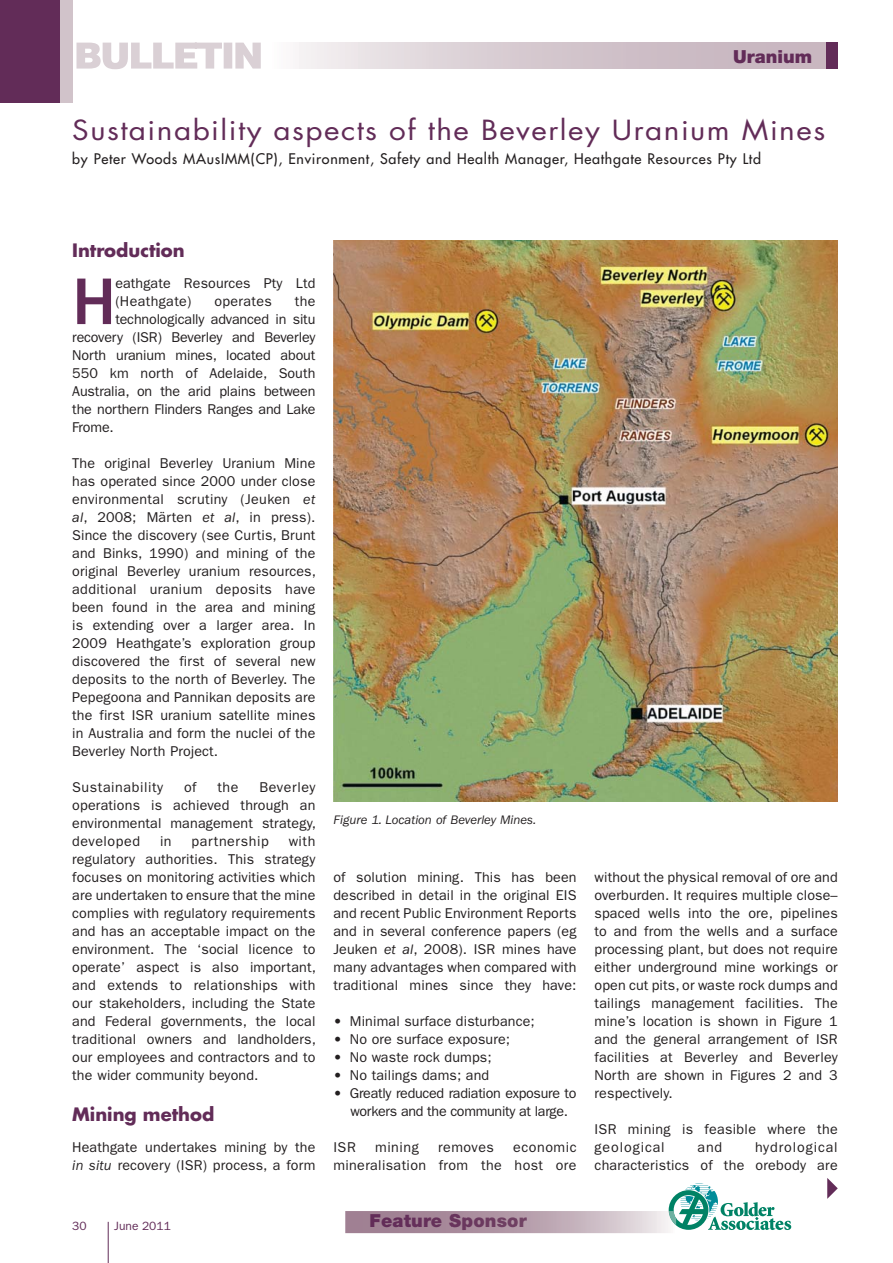
<style>
.page{position:relative;width:893px;height:1263px;background:#fff}
.page>*{position:absolute;margin:0;border:0;box-sizing:border-box;transform-origin:0 0}
.t1{font:500 68.25px "Franklin Gothic";color:#622c58}
.t2{font:27px "Futura";letter-spacing:.05em;color:#622c58;scale:1.1 1}
.t3{font:700 18px "Futura";color:#622c58}
.t4{font:900 18px "Helvetica Neue";letter-spacing:.01em;color:#622c58}
.t5{font:14.25px/18px "Franklin Gothic";letter-spacing:.01em;color:#231f20;text-align:justify}
.t6{font:14.25px "Franklin Gothic";letter-spacing:-.01em;color:#231f20}
.t7{font:14.25px "Futura";letter-spacing:.05em;color:#231f20}
.t8{font:14.25px/18px "Franklin Gothic";letter-spacing:-.02em;color:#231f20}
.t9{font:14.25px "Franklin Gothic";letter-spacing:.04em;color:#231f20}
.t10{font:14.25px "Franklin Gothic";letter-spacing:.035em;color:#231f20}
.t11{font:italic 12.75px "Franklin Gothic";color:#231f20}
.t12{font:12px "Franklin Gothic";color:#622c58}
.s1{font-style:italic}
.s2{font-weight:800}
.s3{color:#632d59}
.s4{color:#652f5a}
.s5{color:#66315a}
.s6{color:#68335c}
.s7{color:#68345c}
.s8{color:#6b395f}
.s9{color:#6d3b60}
.s10{color:#6f3f62}
.s11{color:#714264}
</style>
<div class="page">
<div style="left:0;top:0;width:72px;height:102px;background:#d1c3ca"></div>
<div style="left:0;top:0;width:59px;height:102px;background:#622c58"></div>
<hr style="left:108px;top:1222px;width:1px;height:41px;background:#622c58">
<div style="left:265px;top:43px;width:573px;height:26px;background:linear-gradient(to right,#f3eff1,#bea9b5)"></div>
<div style="left:825px;top:43px;width:12px;height:26px;background:#622c58"></div>
<svg style="left:76px;top:43px;width:185px;height:26px"></svg>
<svg style="left:345px;top:1183px;width:446px;height:50px"></svg>
<div style="left:371px;top:1214px;width:156px;height:16px;background:linear-gradient(to right,#9d7d90,#b39aa8)"></div>
<img style="left:333px;top:241px;width:505px;height:560px">
<svg style="left:827px;top:1178px;width:11px;height:21px"></svg>
<p class="t4" style="left:733px;top:50px;width:80px">Uranium</p>
<h2 class="t2" style="left:72px;top:118px;width:686px">Sustainability aspects of the Beverley Uranium Mines</h2>
<p class="t7" style="left:72px;top:151px;width:690px">by Peter Woods MAusIMM(CP), Environment, Safety and Health Manager, Heathgate Resources Pty Ltd</p>
<p class="t3" style="left:72px;top:242px;width:114px">Introduction</p>
<h1 class="t1" style="left:72px;top:262px;width:45px">H</h1>
<p class="t5" style="left:115px;top:275px;width:202px">eathgate Resources Pty Ltd (Heathgate)</p>
<p class="t5" style="left:214px;top:293px;width:59px">operates</p>
<p class="t5" style="left:295px;top:293px;width:22px">the</p>
<p class="t6" style="left:115px;top:314px;width:202px">technologically advanced in situ</p>
<p class="t6" style="left:72px;top:332px;width:245px">recovery (ISR) Beverley and Beverley</p>
<p class="t6" style="left:72px;top:350px;width:245px">North uranium mines, located about</p>
<p class="t5" style="left:72px;top:365px;width:245px">550 km north of Adelaide, South</p>
<p class="t6" style="left:72px;top:386px;width:245px">Australia, on the arid plains between</p>
<p class="t6" style="left:72px;top:404px;width:245px">the northern Flinders Ranges and Lake</p>
<p class="t5" style="left:72px;top:419px;width:43px">Frome.</p>
<p class="t5" style="left:72px;top:455px;width:245px">The original Beverley Uranium Mine has operated since 2000 under close environmental scrutiny (Jeuken <span class="s1">et al</span>, 2008; Märten <span class="s1">et al</span>, in press).<br>Since the discovery (see Curtis, Brunt and Binks, 1990) and mining of the original Beverley uranium resources, additional uranium deposits have been found in the area and mining is extending over a larger area. In 2009 Heathgate’s exploration group discovered the first of several new deposits to the north of Beverley. The Pepegoona and Pannikan deposits are the first ISR uranium satellite mines in Australia and form the nuclei of the Beverley North Project.</p>
<p class="t9" style="left:72px;top:782px;width:92px">Sustainability</p>
<p class="t5" style="left:184px;top:779px;width:14px">of</p>
<p class="t5" style="left:217px;top:779px;width:23px">the</p>
<p class="t5" style="left:72px;top:779px;width:245px;text-indent:187px">Beverley operations is achieved through an environmental management strategy, developed</p>
<p class="t5" style="left:72px;top:833px;width:245px;text-indent:216px">with regulatory authorities. This strategy focuses on monitoring activities which are undertaken to ensure that the mine complies with regulatory requirements and has an acceptable impact on the environment. The ‘social licence to operate’ aspect is also important, and extends to relationships with our stakeholders, including the State and Federal governments, the local traditional owners and landholders, our employees and contractors and to the wider community beyond.</p>
<p class="t3" style="left:72px;top:1106px;width:144px">Mining method</p>
<p class="t5" style="left:72px;top:1139px;width:245px">Heathgate undertakes mining by the <span class="s1">in situ</span> recovery (ISR) process, a form</p>
<p class="t5" style="left:160px;top:833px;width:13px">in</p>
<p class="t9" style="left:192px;top:836px;width:79px">partnership</p>
<p class="t12" style="left:72px;top:1222px;width:16px">30</p>
<p class="t12" style="left:114px;top:1222px;width:58px">June 2011</p>
<p class="t11" style="left:333px;top:815px;width:204px">Figure 1. Location of Beverley Mines.</p>
<p class="t5" style="left:333px;top:869px;width:245px">of solution mining. This has been described in detail in the original EIS and recent Public Environment Reports and in several conference papers (eg Jeuken <span class="s1">et al</span>, 2008). ISR mines have many advantages when compared with traditional mines since they have:</p>
<p class="t5" style="left:333px;top:1013px;width:203px"><span class="s2">•</span> Minimal surface disturbance;</p>
<p class="t5" style="left:333px;top:1031px;width:178px"><span class="s2">•</span> No ore surface exposure;</p>
<p class="t5" style="left:333px;top:1049px;width:160px"><span class="s2">•</span> No waste rock dumps;</p>
<p class="t5" style="left:333px;top:1067px;width:157px"><span class="s2">•</span> No tailings dams; and</p>
<p class="t8" style="left:350px;top:1085px;width:228px;text-indent:-17px"><span class="s2">•</span> Greatly reduced radiation exposure to workers and the community at large.</p>
<p class="t5" style="left:333px;top:1139px;width:24px">ISR</p>
<p class="t5" style="left:375px;top:1139px;width:45px">mining</p>
<p class="t10" style="left:438px;top:1142px;width:57px">removes</p>
<p class="t5" style="left:333px;top:1139px;width:245px;text-align:right">economic<br>mineralisation from the host ore</p>
<p class="t4" style="left:370px;top:1214px;width:159px">Fe<span class="s3">at</span><span class="s4">ur</span><span class="s5">e</span> <span class="s6">S</span><span class="s7">p</span><span class="s8">o</span><span class="s9">n</span><span class="s10">so</span><span class="s11">r</span></p>
<p class="t5" style="left:594px;top:869px;width:245px">without the physical removal of ore and overburden. It requires multiple close– spaced wells into the ore, pipelines to and from the wells and a surface processing plant, but does not require either underground mine workings or open cut pits, or waste rock dumps and tailings management facilities. The mine’s location is shown in Figure 1 and the general arrangement of ISR facilities at Beverley and Beverley North are shown in Figures 2 and 3 respectively.</p>
<p class="t5" style="left:594px;top:1121px;width:245px">ISR mining is feasible where the geological</p>
<p class="t5" style="left:594px;top:1139px;width:245px;text-align:right">hydrological<br>characteristics of the orebody are</p>
<p class="t5" style="left:697px;top:1139px;width:26px">and</p>
</div>
